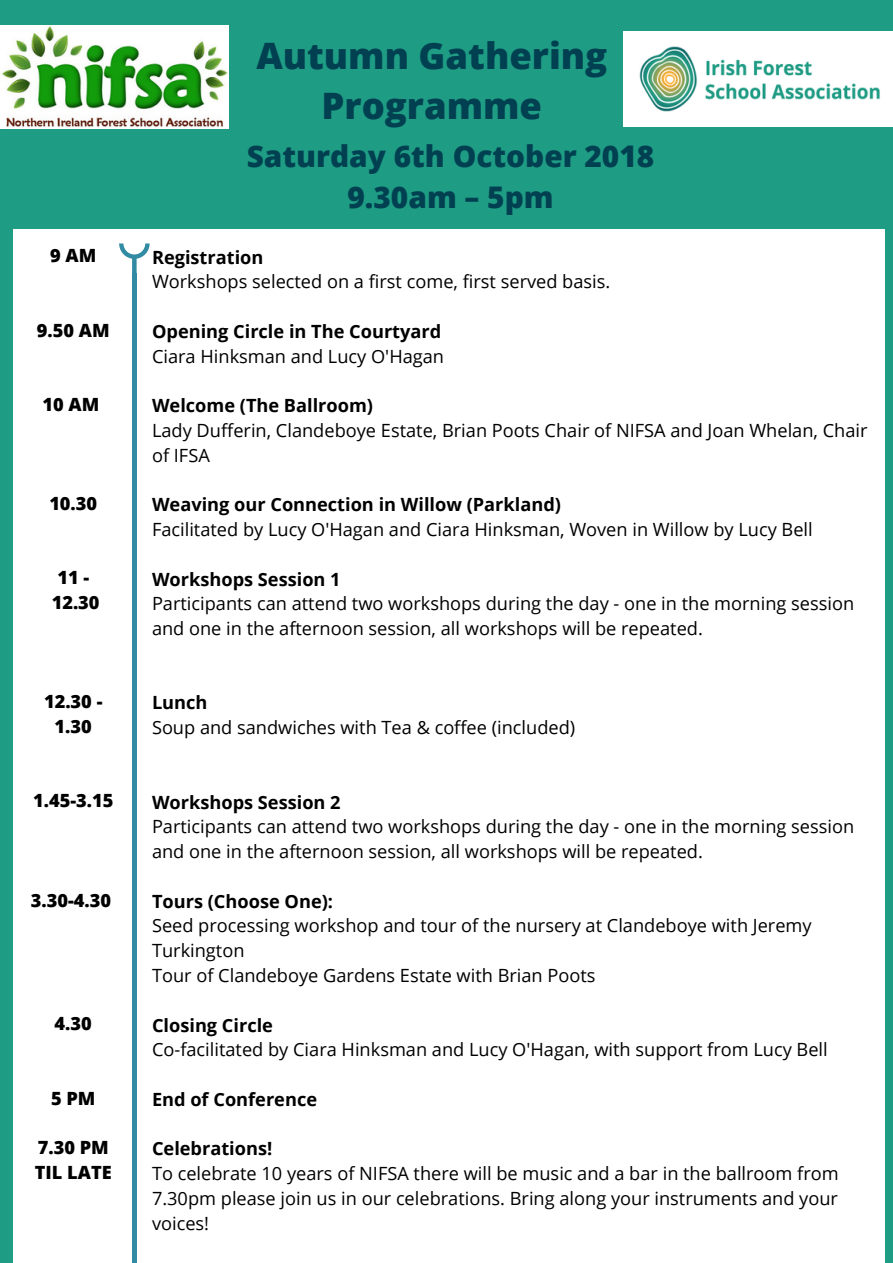
<style>
.page{position:relative;width:893px;height:1263px;background:#1e9c84}
.page>*{position:absolute;margin:0;border:0;box-sizing:border-box;transform-origin:0 0}
.t1{font:800 36.45px/50.7px "Open Sans";color:#014051;text-align:center}
.t2{font:800 29.85px/41.7px "Open Sans";color:#014051;text-align:center}
.t3{font:18.15px/24.8px "Open Sans";color:#000}
.t4{font:700 18.15px "Open Sans";color:#000}
.t5{font:800 18.15px/24.8px "Open Sans";color:#000;text-align:center}
</style>
<div class="page">
<div style="left:14px;top:230px;width:871px;height:1033px;background:#fff"></div>
<div style="left:132px;top:273px;width:5px;height:990px;background:#318ba2"></div>
<svg style="left:119px;top:243px;width:31px;height:30px"></svg>
<img style="left:0;top:26px;width:229px;height:102px">
<img style="left:624px;top:32px;width:269px;height:94px">
<p class="t5" style="left:50px;top:243px;width:48px">9 AM</p>
<p class="t5" style="left:37px;top:317px;width:74px">9.50 AM</p>
<p class="t5" style="left:42px;top:392px;width:58px">10 AM</p>
<p class="t5" style="left:49px;top:491px;width:49px">10.30</p>
<p class="t5" style="left:52px;top:565px;width:49px">11 -<br>12.30</p>
<p class="t5" style="left:44px;top:689px;width:60px">12.30 -<br>1.30</p>
<p class="t5" style="left:33px;top:788px;width:82px">1.45-3.15</p>
<p class="t5" style="left:31px;top:887px;width:82px">3.30-4.30</p>
<p class="t5" style="left:55px;top:1011px;width:39px">4.30</p>
<p class="t5" style="left:51px;top:1085px;width:46px">5 PM</p>
<p class="t5" style="left:35px;top:1135px;width:78px;text-align:left">7.30 PM<br>TIL LATE</p>
<h1 class="t1" style="left:256px;top:29px;width:352px">Autumn Gathering<br>Programme</h1>
<h2 class="t2" style="left:247px;top:134px;width:409px">Saturday 6th October 2018<br>9.30am – 5pm</h2>
<p class="t4" style="left:152px;top:244px;width:113px">Registration</p>
<p class="t3" style="left:152px;top:269px;width:460px">Workshops selected on a first come, first served basis.</p>
<p class="t4" style="left:152px;top:318px;width:291px">Opening Circle in The Courtyard</p>
<p class="t3" style="left:152px;top:343px;width:294px">Ciara Hinksman and Lucy O'Hagan</p>
<p class="t4" style="left:152px;top:393px;width:223px">Welcome (The Ballroom)</p>
<p class="t3" style="left:152px;top:417px;width:717px">Lady Dufferin, Clandeboye Estate, Brian Poots Chair of NIFSA and Joan Whelan, Chair of IFSA</p>
<p class="t4" style="left:152px;top:492px;width:410px">Weaving our Connection in Willow (Parkland)</p>
<p class="t3" style="left:152px;top:517px;width:662px">Facilitated by Lucy O'Hagan and Ciara Hinksman, Woven in Willow by Lucy Bell</p>
<p class="t4" style="left:152px;top:566px;width:190px">Workshops Session 1</p>
<p class="t3" style="left:152px;top:591px;width:704px">Participants can attend two workshops during the day - one in the morning session and one in the afternoon session, all workshops will be repeated.</p>
<p class="t4" style="left:152px;top:690px;width:57px">Lunch</p>
<p class="t3" style="left:152px;top:715px;width:425px">Soup and sandwiches with Tea &amp; coffee (included)</p>
<p class="t4" style="left:152px;top:789px;width:190px">Workshops Session 2</p>
<p class="t3" style="left:152px;top:814px;width:704px">Participants can attend two workshops during the day - one in the morning session and one in the afternoon session, all workshops will be repeated.</p>
<p class="t4" style="left:152px;top:888px;width:183px">Tours (Choose One):</p>
<p class="t3" style="left:152px;top:913px;width:661px">Seed processing workshop and tour of the nursery at Clandeboye with Jeremy<br>Turkington<br>Tour of Clandeboye Gardens Estate with Brian Poots</p>
<p class="t4" style="left:152px;top:1012px;width:123px">Closing Circle</p>
<p class="t3" style="left:152px;top:1037px;width:677px">Co-facilitated by Ciara Hinksman and Lucy O'Hagan, with support from Lucy Bell</p>
<p class="t4" style="left:152px;top:1086px;width:167px">End of Conference</p>
<p class="t4" style="left:152px;top:1136px;width:122px">Celebrations!</p>
<p class="t3" style="left:152px;top:1161px;width:688px;text-align:justify">To celebrate 10 years of NIFSA there will be music and a bar in the ballroom from 7.30pm please join us in our celebrations. Bring along your instruments and your voices!</p>
</div>
